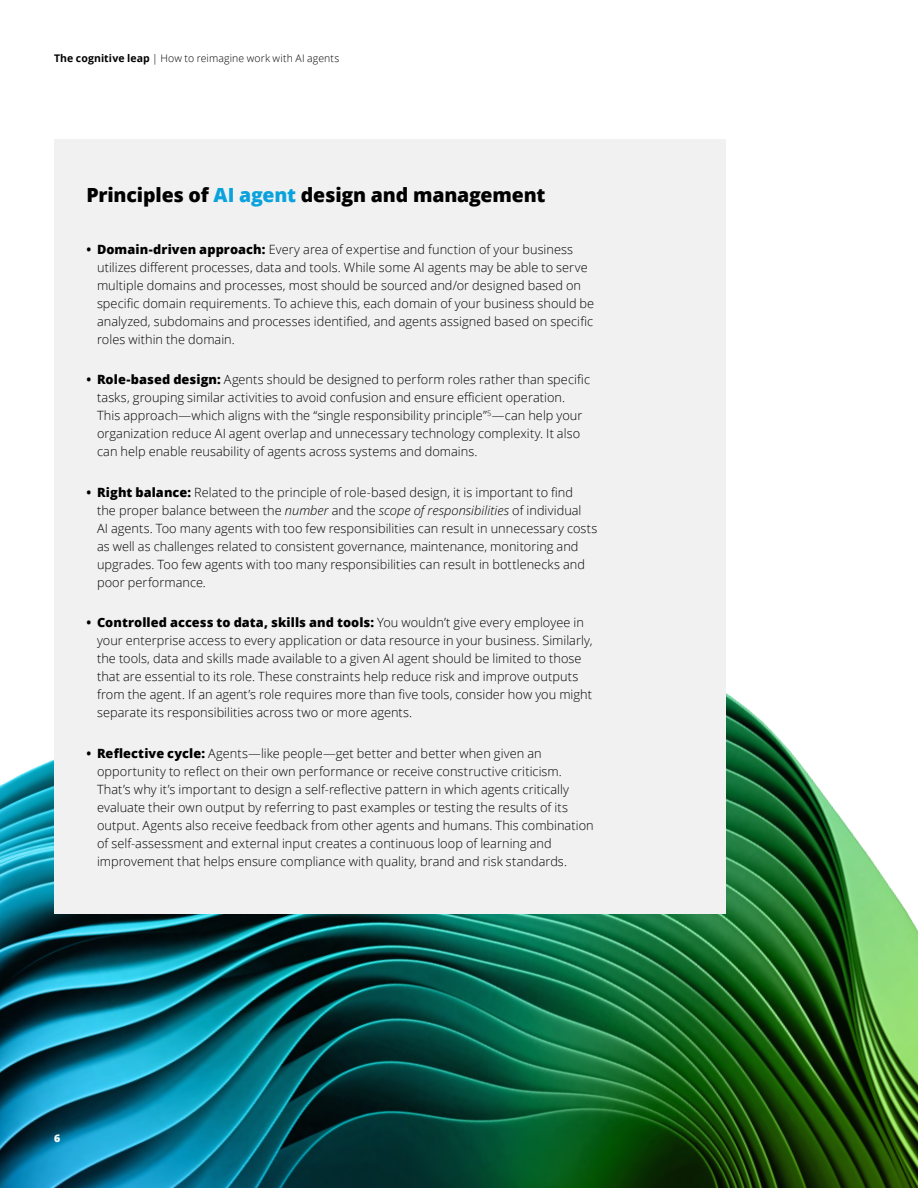
<style>
.page{position:relative;width:918px;height:1188px;background:#fff}
.page>*{position:absolute;margin:0;border:0;box-sizing:border-box;transform-origin:0 0}
.t1{font:800 19.5px "Open Sans";letter-spacing:-.01em;color:#000}
.t2{font:300 12.75px/18px "Open Sans";letter-spacing:.005em;color:#000}
.t3{font:300 10.5px "Open Sans";letter-spacing:.01em;color:#000}
.t4{font:800 10.5px "Open Sans";color:#fff}
.s1{font-weight:700}
.s2{color:#09a2dd}
.s3{font-weight:800}
.s4{font-style:italic}
</style>
<div class="page">
<img style="left:0;top:182px;width:918px;height:1006px">
<div style="left:54px;top:139px;width:671px;height:775px;background:#f1f1f1"></div>
<p class="t3" style="left:54px;top:51px;width:287px"><span class="s1">The cognitive leap</span> | How to reimagine work with AI agents</p>
<h1 class="t1" style="left:86px;top:181px;width:461px">Principles of <span class="s2">AI agent</span> design and management</h1>
<p class="t2" style="left:97px;top:240px;width:499px;text-indent:-11px"><span class="s1">•</span> <span class="s3">Domain-driven approach:</span> Every area of expertise and function of your business utilizes different processes, data and tools. While some AI agents may be able to serve multiple domains and processes, most should be sourced and/or designed based on specific domain requirements. To achieve this, each domain of your business should be analyzed, subdomains and processes identified, and agents assigned based on specific roles within the domain.</p>
<p class="t2" style="left:97px;top:370px;width:495px;text-indent:-11px"><span class="s1">•</span> <span class="s3">Role-based design:</span> Agents should be designed to perform roles rather than specific tasks, grouping similar activities to avoid confusion and ensure efficient operation.<br>This approach—which aligns with the “single responsibility principle”<sup>5</sup>—can help your organization reduce AI agent overlap and unnecessary technology complexity. It also can help enable reusability of agents across systems and domains.</p>
<p class="t2" style="left:97px;top:483px;width:502px;text-indent:-11px"><span class="s1">•</span> <span class="s3">Right balance:</span> Related to the principle of role-based design, it is important to find<br>the proper balance between the <span class="s4">number</span> and the <span class="s4">scope of responsibilities</span> of individual<br>AI agents. Too many agents with too few responsibilities can result in unnecessary costs as well as challenges related to consistent governance, maintenance, monitoring and upgrades. Too few agents with too many responsibilities can result in bottlenecks and poor performance.</p>
<p class="t2" style="left:97px;top:613px;width:497px;text-indent:-11px"><span class="s1">•</span> <span class="s3">Controlled access to data, skills and tools:</span> You wouldn’t give every employee in your enterprise access to every application or data resource in your business. Similarly, the tools, data and skills made available to a given AI agent should be limited to those that are essential to its role. These constraints help reduce risk and improve outputs from the agent. If an agent’s role requires more than five tools, consider how you might separate its responsibilities across two or more agents.</p>
<p class="t2" style="left:97px;top:744px;width:498px;text-indent:-11px"><span class="s1">•</span> <span class="s3">Reflective cycle:</span> Agents—like people—get better and better when given an opportunity to reflect on their own performance or receive constructive criticism.<br>That’s why it’s important to design a self-reflective pattern in which agents critically evaluate their own output by referring to past examples or testing the results of its output. Agents also receive feedback from other agents and humans. This combination of self-assessment and external input creates a continuous loop of learning and improvement that helps ensure compliance with quality, brand and risk standards.</p>
<p class="t4" style="left:54px;top:1130px;width:8px">6</p>
</div>
